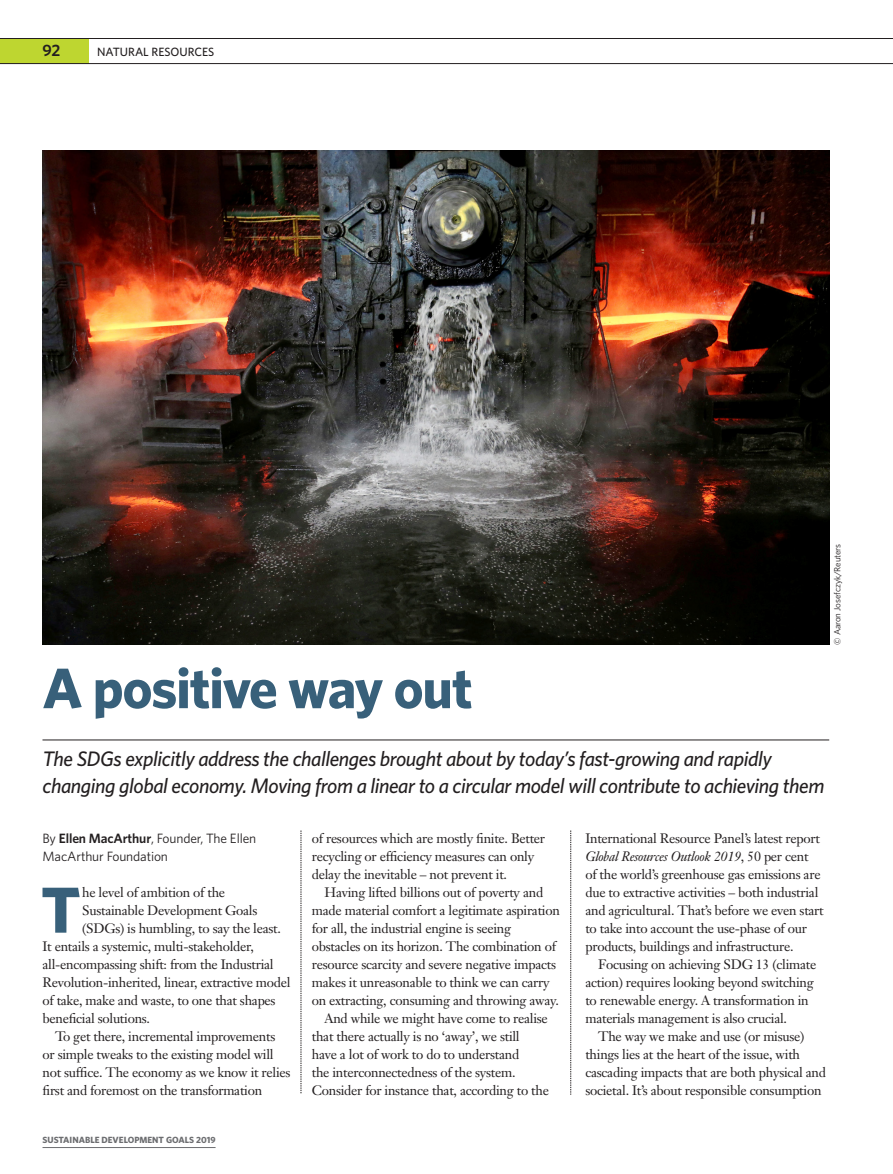
<style>
.page{position:relative;width:893px;height:1174px;background:#fff}
.page>*{position:absolute;margin:0;border:0;box-sizing:border-box;transform-origin:0 0}
.Body_DC{font:700 65.1px "Whitney";color:#38607a}
.Headline{font:700 57px "Whitney";letter-spacing:-.025em;color:#38607a}
.Standfirst{font:italic 500 21px/27px "Whitney";letter-spacing:-.02em;color:#231f20}
.t1{font:600 16.5px "Whitney";color:#231f20}
.Body_para{font:13.5px/18px "Janson Text";letter-spacing:-.02em;color:#231f20}
.Body_DC-2{font:13.5px "Janson Text";letter-spacing:-.02em;color:#231f20}
.Byline{font:13.5px/18px "Whitney";letter-spacing:-.01em;color:#231f20}
.t2{font:500 12px "Whitney";color:#231f20}
.t3{font:700 9px "Whitney";color:#6c6d70}
.Credit{font:9px "Whitney";letter-spacing:-.01em;color:#231f20}
.s1{font-weight:600}
.s2{font-style:italic}
</style>
<div class="page">
<div style="left:0;top:38px;width:89px;height:26px;background:#bed630"></div>
<hr style="left:42px;top:739px;width:787px;height:1px;background:#231f20">
<svg style="left:570px;top:830px;width:1px;height:264px"></svg>
<svg style="left:301px;top:830px;width:1px;height:263px"></svg>
<img style="left:43px;top:150px;width:786px;height:494px">
<hr style="left:0;top:63px;width:893px;height:1px;background:#231f20">
<hr style="left:43px;top:1147px;width:173px;height:1px;background:#6c6d70">
<hr style="left:0;top:38px;width:893px;height:1px;background:#231f20">
<p class="t1" style="left:43px;top:40px;width:20px">92</p>
<p class="t2" style="left:97px;top:43px;width:119px">NATURAL RESOURCES</p>
<p class="Headline" style="left:42px;top:650px;width:432px">A positive way out</p>
<p class="Standfirst" style="left:42px;top:744px;width:783px">The SDGs explicitly address the challenges brought about by today’s fast-growing and rapidly changing global economy. Moving from a linear to a circular model will contribute to achieving them</p>
<p class="Credit" style="left:831px;top:644px;width:102px;rotate:-90deg">© Aaron Josefczyk/Reuters</p>
<p class="Byline" style="left:43px;top:828px;width:215px">By <span class="s1">Ellen MacArthur</span>, Founder, The Ellen<br>MacArthur Foundation</p>
<p class="Body_DC" style="left:41px;top:866px;width:41px">T</p>
<p class="Body_DC-2" style="left:82px;top:883px;width:144px">he level of ambition of the</p>
<p class="Body_DC-2" style="left:82px;top:901px;width:177px">Sustainable Development Goals</p>
<p class="Body_DC-2" style="left:82px;top:919px;width:200px">(SDGs) is humbling, to say the least.</p>
<p class="Body_DC-2" style="left:43px;top:937px;width:213px">It entails a systemic, multi-stakeholder,</p>
<p class="Body_DC-2" style="left:43px;top:955px;width:233px">all-encompassing shift: from the Industrial</p>
<p class="Body_DC-2" style="left:43px;top:973px;width:250px">Revolution-inherited, linear, extractive model</p>
<p class="Body_DC-2" style="left:43px;top:991px;width:235px">of take, make and waste, to one that shapes</p>
<p class="Body_DC-2" style="left:43px;top:1009px;width:109px">beneficial solutions.</p>
<p class="Body_para" style="left:43px;top:1027px;width:249px;text-indent:13px">To get there, incremental improvements or simple tweaks to the existing model will not suffice. The economy as we know it relies first and foremost on the transformation</p>
<p class="Body_para" style="left:312px;top:829px;width:235px">of resources which are mostly finite. Better recycling or efficiency measures can only delay the inevitable – not prevent it.</p>
<p class="Body_para" style="left:312px;top:883px;width:250px;text-indent:13px">Having lifted billions out of poverty and made material comfort a legitimate aspiration for all, the industrial engine is seeing obstacles on its horizon. The combination of resource scarcity and severe negative impacts makes it unreasonable to think we can carry on extracting, consuming and throwing away.</p>
<p class="Body_para" style="left:312px;top:1009px;width:239px;text-indent:13px">And while we might have come to realise that there actually is no ‘away’, we still<br>have a lot of work to do to understand<br>the interconnectedness of the system.<br>Consider for instance that, according to the</p>
<p class="Body_para" style="left:585px;top:829px;width:240px">International Resource Panel’s latest report <span class="s2">Global Resources Outlook 2019</span>, 50 per cent<br>of the world’s greenhouse gas emissions are due to extractive activities – both industrial and agricultural. That’s before we even start to take into account the use-phase of our products, buildings and infrastructure.</p>
<p class="Body_para" style="left:585px;top:955px;width:233px;text-indent:13px">Focusing on achieving SDG 13 (climate action) requires looking beyond switching to renewable energy. A transformation in materials management is also crucial.</p>
<p class="Body_para" style="left:585px;top:1027px;width:242px;text-indent:13px">The way we make and use (or misuse) things lies at the heart of the issue, with cascading impacts that are both physical and societal. It’s about responsible consumption</p>
<p class="t3" style="left:43px;top:1133px;width:175px">SUSTAINABLE DEVELOPMENT GOALS 2019</p>
</div>
